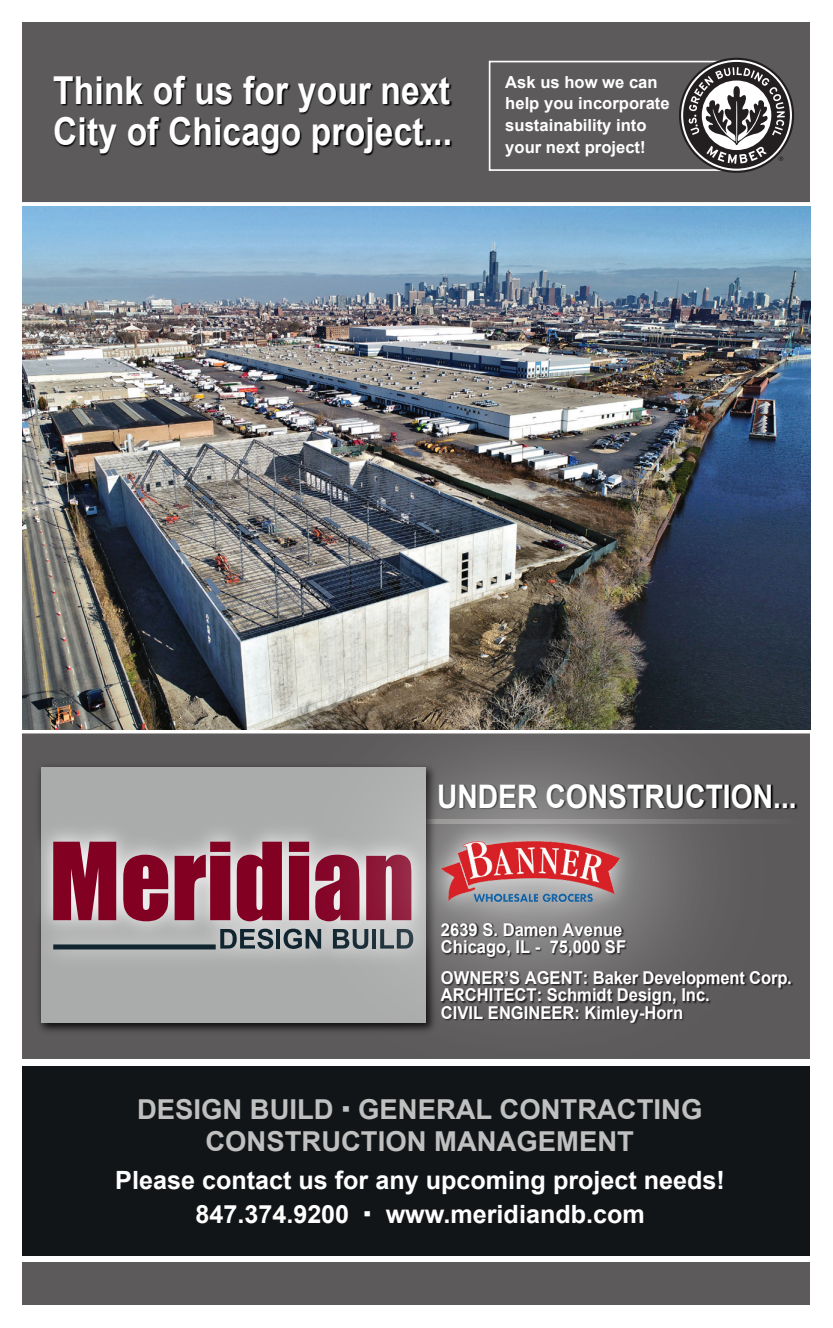
<style>
.page{position:relative;width:833px;height:1328px;background:#fff}
.page>*{position:absolute;margin:0;border:0;box-sizing:border-box;transform-origin:0 0}
.t1{font:700 38.5px/40.5px "Arial";letter-spacing:.005em;color:#fff;scale:.87 1}
.t2{font:700 32.5px "Arial";color:#fff;scale:.87 1}
.t3{font:700 27.5px/32px "Arial";color:#c0c0c0;text-align:center}
.t4{font:700 25.25px/34.2px "Arial";color:#fff;text-align:center}
.t5{font:700 17.75px/17px "Arial";color:#fff;scale:.93 1}
.t6{font:700 16.5px/21.5px "Arial";color:#fff}
.s1{font-weight:900}
</style>
<div class="page">
<div style="left:22px;top:22px;width:788px;height:1283px;background:#5c5a5b"></div>
<svg style="left:22px;top:1059px;width:788px;height:202px;background:#dbdbdb"></svg>
<div style="left:22px;top:1065px;width:787px;height:190px;background:#121517"></div>
<div style="left:489px;top:61px;width:246px;height:110px;border:2px solid #fefefe"></div>
<svg style="left:679px;top:58px;width:115px;height:115px"></svg>
<img style="left:54px;top:76px;width:398px;height:80px">
<div style="left:41px;top:767px;width:384px;height:256px;background:#aaabab"></div>
<img style="left:37px;top:814px;width:191px;height:162px">
<svg style="left:53px;top:841px;width:63px;height:79px;background:#8e1d3b"></svg>
<svg style="left:123px;top:854px;width:45px;height:67px;background:#95304a"></svg>
<svg style="left:175px;top:841px;width:53px;height:79px;background:#9a435a"></svg>
<svg style="left:220px;top:928px;width:8px;height:21px"></svg>
<div style="left:53px;top:944px;width:163px;height:5px;background:#112530"></div>
<img style="left:228px;top:624px;width:583px;height:497px">
<img style="left:412px;top:813px;width:236px;height:120px">
<img style="left:441px;top:841px;width:178px;height:55px">
<img style="left:440px;top:896px;width:354px;height:149px">
<hr style="left:13px;top:202px;width:819px;height:4px;background:#fff">
<svg style="left:22px;top:729px;width:789px;height:4px;background:#d6d5d3"></svg>
<img style="left:22px;top:206px;width:788px;height:523px">
<h1 class="t1" style="left:53px;top:72px;width:460px">Think of us for your next<br>City of Chicago project...</h1>
<p class="t6" style="left:505px;top:72px;width:166px">Ask us how we can help you incorporate sustainability into your next project!</p>
<h2 class="t2" style="left:437px;top:774px;width:415px">UNDER CONSTRUCTION...</h2>
<p class="t5" style="left:441px;top:922px;width:200px">2639 S. Damen Avenue<br>Chicago, IL - 75,000 SF</p>
<p class="t5" style="left:441px;top:970px;width:379px">OWNER’S AGENT: Baker Development Corp.<br>ARCHITECT: Schmidt Design, Inc.<br>CIVIL ENGINEER: Kimley-Horn</p>
<h3 class="t3" style="left:137px;top:1093px;width:567px">DESIGN BUILD <span class="s1">·</span> GENERAL CONTRACTING<br>CONSTRUCTION MANAGEMENT</h3>
<h3 class="t4" style="left:115px;top:1163px;width:611px">Please contact us for any upcoming project needs!<br>847.374.9200 <span class="s1">·</span> www.meridiandb.com</h3>
</div>
